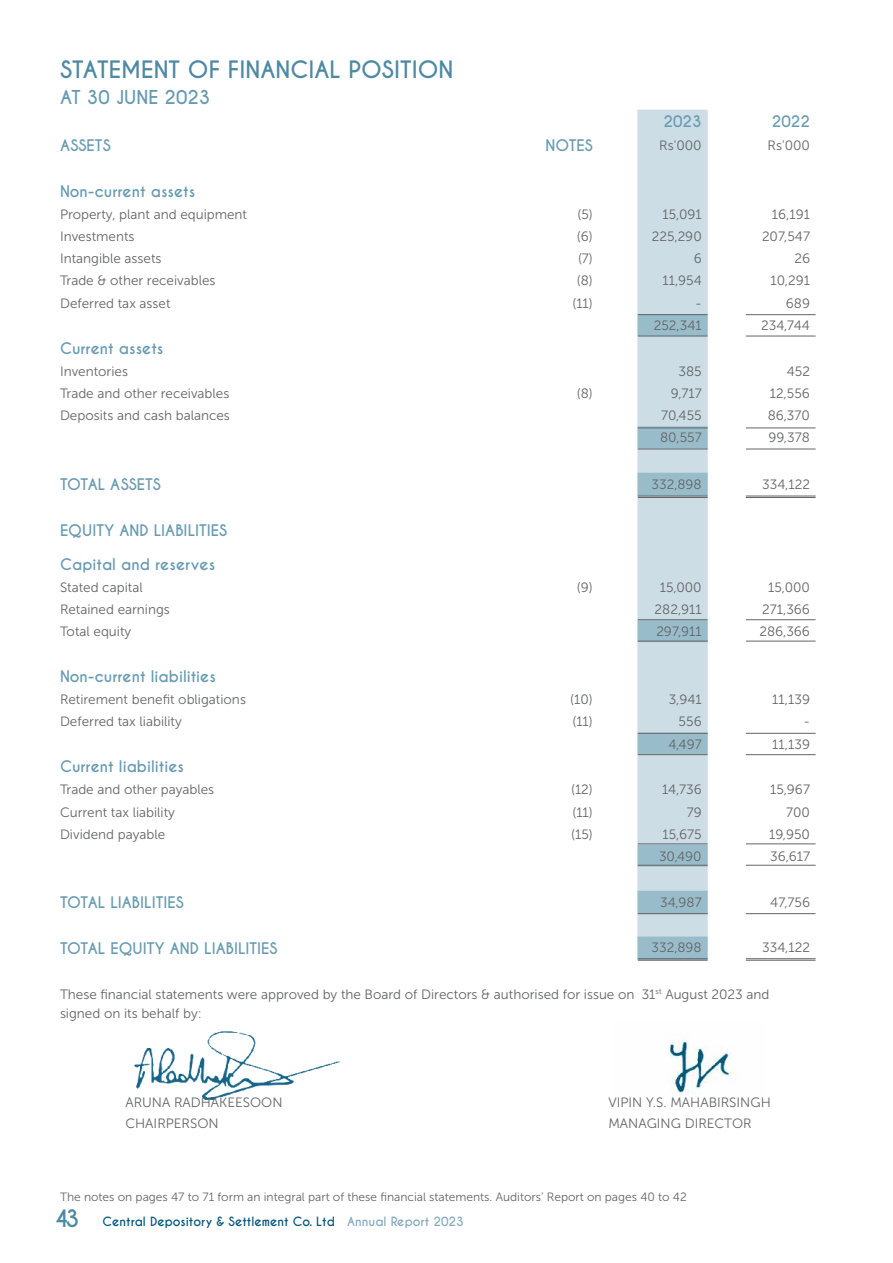
<style>
.page{position:relative;width:893px;height:1263px;background:#fff}
.page>*{position:absolute;margin:0;border:0;box-sizing:border-box;transform-origin:0 0}
.t1{font:700 22.5px "Caviar Dreams";color:#4d89a4}
.t2{font:700 18px "Caviar Dreams";color:#669ab1}
.t3{font:700 15px "Caviar Dreams";color:#669ab1}
.t4{font:13.5px/21px "Museo Sans 300";color:#636466}
.t5{font:12px "Museo Sans 300";color:#636466}
.t6{font:700 12px "Caviar Dreams";color:#00567d}
.s1{font-size:22.5px;color:#4d89a4}
.s2{color:#80abbe}
</style>
<div class="page">
<img style="left:134px;top:1031px;width:206px;height:69px">
<img style="left:669px;top:1038px;width:66px;height:57px">
<div style="left:637px;top:110px;width:71px;height:204px;background:#ccdde5"></div>
<svg style="left:637px;top:314px;width:71px;height:646px;fill:#ccdde5"></svg>
<hr style="left:638px;top:336px;width:70px;height:1px;background:#636466">
<hr style="left:746px;top:336px;width:70px;height:1px;background:#636466">
<hr style="left:638px;top:314px;width:70px;height:1px;background:#636466">
<hr style="left:746px;top:314px;width:70px;height:1px;background:#636466">
<hr style="left:638px;top:449px;width:70px;height:1px;background:#636466">
<hr style="left:746px;top:449px;width:70px;height:1px;background:#636466">
<hr style="left:638px;top:619px;width:70px;height:1px;background:#636466">
<hr style="left:746px;top:619px;width:70px;height:1px;background:#636466">
<hr style="left:638px;top:754px;width:70px;height:1px;background:#636466">
<hr style="left:746px;top:754px;width:70px;height:1px;background:#636466">
<hr style="left:638px;top:733px;width:70px;height:1px;background:#636466">
<hr style="left:746px;top:733px;width:70px;height:1px;background:#636466">
<hr style="left:638px;top:865px;width:70px;height:1px;background:#636466">
<hr style="left:746px;top:865px;width:70px;height:1px;background:#636466">
<hr style="left:638px;top:843px;width:70px;height:1px;background:#636466">
<hr style="left:746px;top:843px;width:70px;height:1px;background:#636466">
<hr style="left:638px;top:958px;width:70px;height:1px;background:#636466">
<hr style="left:638px;top:960px;width:70px;height:1px;background:#636466">
<hr style="left:746px;top:958px;width:70px;height:1px;background:#636466">
<hr style="left:746px;top:960px;width:70px;height:1px;background:#636466">
<hr style="left:638px;top:496px;width:70px;height:1px;background:#636466">
<hr style="left:638px;top:497px;width:70px;height:1px;background:#636466">
<hr style="left:746px;top:496px;width:70px;height:1px;background:#636466">
<hr style="left:746px;top:497px;width:70px;height:1px;background:#636466">
<hr style="left:638px;top:641px;width:70px;height:1px;background:#636466">
<hr style="left:746px;top:641px;width:70px;height:1px;background:#636466">
<hr style="left:638px;top:913px;width:70px;height:1px;background:#636466">
<hr style="left:746px;top:913px;width:70px;height:1px;background:#636466">
<hr style="left:638px;top:428px;width:70px;height:1px;background:#636466">
<hr style="left:746px;top:428px;width:70px;height:1px;background:#636466">
<h1 class="t1" style="left:60px;top:56px;width:395px">STATEMENT OF FINANCIAL POSITION</h1>
<h2 class="t2" style="left:60px;top:86px;width:152px">AT 30 JUNE 2023</h2>
<p class="t3" style="left:664px;top:113px;width:40px">2023</p>
<p class="t3" style="left:772px;top:113px;width:40px">2022</p>
<p class="t3" style="left:60px;top:136px;width:52px">ASSETS</p>
<p class="t3" style="left:545px;top:136px;width:49px">NOTES</p>
<p class="t4" style="left:659px;top:134px;width:44px">Rs'000</p>
<p class="t4" style="left:768px;top:134px;width:44px">Rs'000</p>
<p class="t3" style="left:60px;top:182px;width:137px">Non-current assets</p>
<p class="t4" style="left:60px;top:204px;width:189px">Property, plant and equipment</p>
<p class="t4" style="left:577px;top:204px;width:17px">(5)</p>
<p class="t4" style="left:662px;top:204px;width:41px">15,091</p>
<p class="t4" style="left:772px;top:204px;width:40px">16,191</p>
<p class="t4" style="left:60px;top:226px;width:76px">Investments</p>
<p class="t4" style="left:577px;top:226px;width:17px">(6)</p>
<p class="t4" style="left:652px;top:226px;width:51px">225,290</p>
<p class="t4" style="left:762px;top:226px;width:50px">207,547</p>
<p class="t4" style="left:60px;top:248px;width:103px">Intangible assets</p>
<p class="t4" style="left:578px;top:248px;width:16px">(7)</p>
<p class="t4" style="left:694px;top:248px;width:10px">6</p>
<p class="t4" style="left:794px;top:248px;width:17px">26</p>
<p class="t4" style="left:60px;top:270px;width:157px">Trade &amp; other receivables</p>
<p class="t4" style="left:577px;top:270px;width:17px">(8)</p>
<p class="t4" style="left:662px;top:270px;width:41px">11,954</p>
<p class="t4" style="left:770px;top:270px;width:41px">10,291</p>
<p class="t4" style="left:60px;top:293px;width:112px">Deferred tax asset</p>
<p class="t4" style="left:572px;top:293px;width:22px">(11)</p>
<p class="t4" style="left:695px;top:293px;width:8px">-</p>
<p class="t4" style="left:786px;top:293px;width:26px">689</p>
<p class="t4" style="left:654px;top:315px;width:50px">252,341</p>
<p class="t4" style="left:761px;top:315px;width:50px">234,744</p>
<p class="t3" style="left:60px;top:339px;width:105px">Current assets</p>
<p class="t4" style="left:60px;top:361px;width:70px">Inventories</p>
<p class="t4" style="left:678px;top:361px;width:25px">385</p>
<p class="t4" style="left:787px;top:361px;width:25px">452</p>
<p class="t4" style="left:60px;top:383px;width:171px">Trade and other receivables</p>
<p class="t4" style="left:577px;top:383px;width:17px">(8)</p>
<p class="t4" style="left:671px;top:383px;width:32px">9,717</p>
<p class="t4" style="left:770px;top:383px;width:42px">12,556</p>
<p class="t4" style="left:60px;top:405px;width:171px">Deposits and cash balances</p>
<p class="t4" style="left:661px;top:405px;width:42px">70,455</p>
<p class="t4" style="left:768px;top:405px;width:44px">86,370</p>
<p class="t4" style="left:660px;top:427px;width:43px">80,557</p>
<p class="t4" style="left:768px;top:427px;width:43px">99,378</p>
<p class="t3" style="left:60px;top:475px;width:103px">TOTAL ASSETS</p>
<p class="t4" style="left:651px;top:473px;width:52px">332,898</p>
<p class="t4" style="left:762px;top:473px;width:49px">334,122</p>
<p class="t3" style="left:60px;top:521px;width:169px">EQUITY AND LIABILITIES</p>
<p class="t3" style="left:60px;top:555px;width:157px">Capital and reserves</p>
<p class="t4" style="left:60px;top:577px;width:84px">Stated capital</p>
<p class="t4" style="left:577px;top:577px;width:17px">(9)</p>
<p class="t4" style="left:660px;top:577px;width:43px">15,000</p>
<p class="t4" style="left:768px;top:577px;width:43px">15,000</p>
<p class="t4" style="left:60px;top:599px;width:111px">Retained earnings</p>
<p class="t4" style="left:655px;top:599px;width:49px">282,911</p>
<p class="t4" style="left:762px;top:599px;width:49px">271,366</p>
<p class="t4" style="left:60px;top:621px;width:73px">Total equity</p>
<p class="t4" style="left:656px;top:621px;width:47px">297,911</p>
<p class="t4" style="left:759px;top:621px;width:52px">286,366</p>
<p class="t3" style="left:60px;top:667px;width:157px">Non-current liabilities</p>
<p class="t4" style="left:60px;top:689px;width:187px">Retirement benefit obligations</p>
<p class="t4" style="left:570px;top:689px;width:24px">(10)</p>
<p class="t4" style="left:669px;top:689px;width:34px">3,941</p>
<p class="t4" style="left:772px;top:689px;width:39px">11,139</p>
<p class="t4" style="left:60px;top:711px;width:123px">Deferred tax liability</p>
<p class="t4" style="left:572px;top:711px;width:22px">(11)</p>
<p class="t4" style="left:679px;top:711px;width:25px">556</p>
<p class="t4" style="left:803px;top:711px;width:8px">-</p>
<p class="t4" style="left:668px;top:733px;width:35px">4,497</p>
<p class="t4" style="left:772px;top:733px;width:39px">11,139</p>
<p class="t3" style="left:60px;top:757px;width:126px">Current liabilities</p>
<p class="t4" style="left:60px;top:779px;width:156px">Trade and other payables</p>
<p class="t4" style="left:571px;top:779px;width:23px">(12)</p>
<p class="t4" style="left:662px;top:779px;width:41px">14,736</p>
<p class="t4" style="left:770px;top:779px;width:41px">15,967</p>
<p class="t4" style="left:60px;top:801px;width:117px">Current tax liability</p>
<p class="t4" style="left:572px;top:801px;width:22px">(11)</p>
<p class="t4" style="left:687px;top:801px;width:17px">79</p>
<p class="t4" style="left:786px;top:801px;width:25px">700</p>
<p class="t4" style="left:60px;top:823px;width:107px">Dividend payable</p>
<p class="t4" style="left:571px;top:823px;width:23px">(15)</p>
<p class="t4" style="left:663px;top:823px;width:41px">15,675</p>
<p class="t4" style="left:769px;top:823px;width:42px">19,950</p>
<p class="t4" style="left:659px;top:846px;width:44px">30,490</p>
<p class="t4" style="left:770px;top:846px;width:41px">36,617</p>
<p class="t3" style="left:60px;top:893px;width:125px">TOTAL LIABILITIES</p>
<p class="t4" style="left:660px;top:891px;width:43px">34,987</p>
<p class="t4" style="left:770px;top:891px;width:41px">47,756</p>
<p class="t3" style="left:60px;top:939px;width:219px">TOTAL EQUITY AND LIABILITIES</p>
<p class="t4" style="left:651px;top:937px;width:52px">332,898</p>
<p class="t4" style="left:762px;top:937px;width:49px">334,122</p>
<p class="t4" style="left:60px;top:985px;width:711px;line-height:19.5px">These financial statements were approved by the Board of Directors &amp; authorised for issue on 31<sup>st</sup> August 2023 and signed on its behalf by:</p>
<p class="t4" style="left:125px;top:1092px;width:159px">ARUNA RADHAKEESOON<br>CHAIRPERSON</p>
<p class="t4" style="left:608px;top:1092px;width:164px">VIPIN Y.S. MAHABIRSINGH<br>MANAGING DIRECTOR</p>
<p class="t5" style="left:60px;top:1191px;width:628px">The notes on pages 47 to 71 form an integral part of these financial statements. Auditors’ Report on pages 40 to 42</p>
<p class="t6" style="left:54px;top:1214px;width:411px"><span class="s1">43</span> Central Depository &amp; Settlement Co. Ltd <span class="s2">Annual Report 2023</span></p>
</div>
